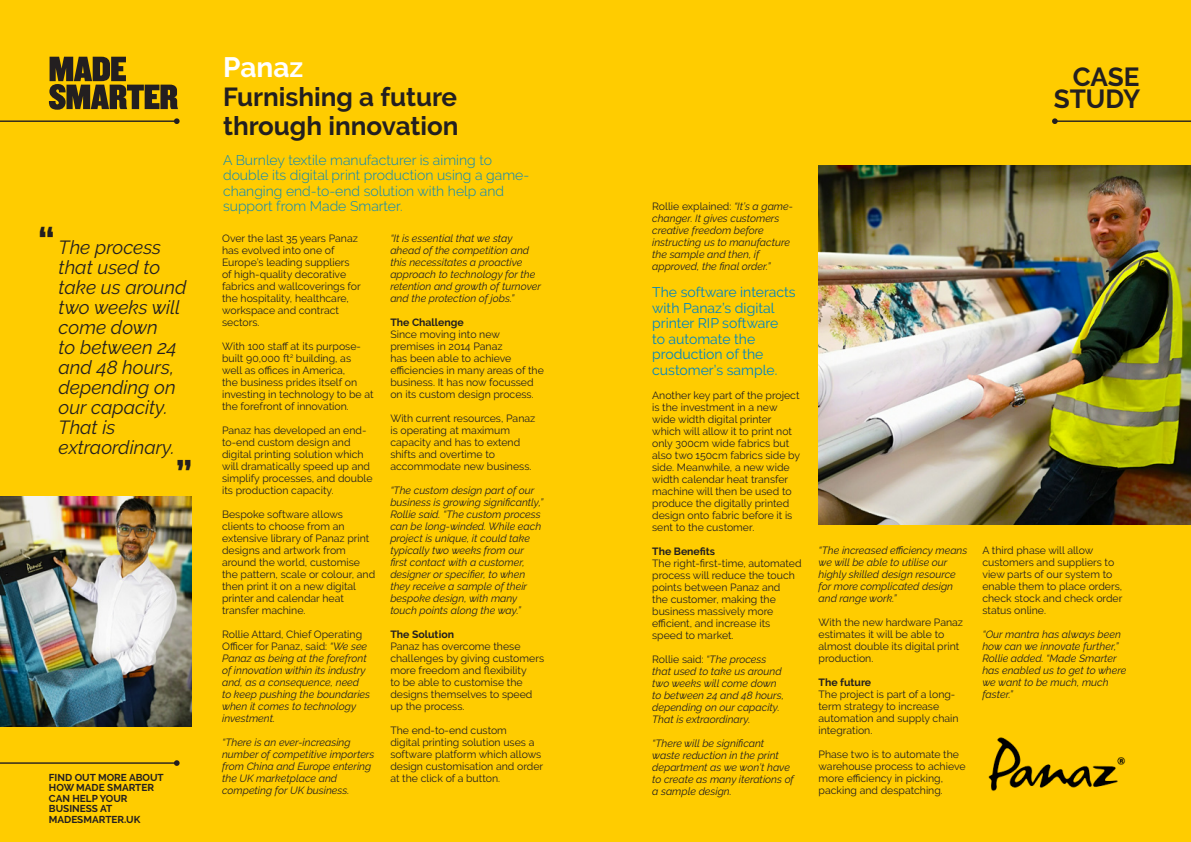
<style>
.page{position:relative;width:1191px;height:842px;background:#fc0}
.page>*{position:absolute;margin:0;border:0;box-sizing:border-box;transform-origin:0 0}
.t1{font:700 40px "Raleway";color:#231f20}
.t2{font:700 28px "Raleway";color:#fff}
.t3{font:700 26.1px/22px "Raleway";letter-spacing:-.005em;color:#231f20;text-align:right}
.t4{font:700 26px/29px "Raleway";color:#231f20}
.t5{font:italic 19px/20px "Raleway";color:#231f20}
.t6{font:300 14px/15.5px "Raleway";color:#0085c2}
.t7{font:14px/15.5px "Raleway";color:#0085c2}
.t8{font:10.5px/12px "Raleway";color:#231f20}
.t9{font:italic 10.5px/12px "Raleway";color:#231f20}
.t10{font:700 10.5px "Raleway";color:#231f20}
.t11{font:700 10px/10.6px "Raleway";color:#231f20}
.s1{font-style:normal}
</style>
<div class="page">
<svg style="left:49px;top:57px;width:129px;height:53px"></svg>
<hr style="left:0;top:120px;width:177px;height:2px;background:#231f20">
<svg style="left:174px;top:118px;width:6px;height:6px"></svg>
<hr style="left:1054px;top:120px;width:137px;height:2px;background:#231f20">
<svg style="left:1052px;top:118px;width:5px;height:6px"></svg>
<hr style="left:0;top:762px;width:177px;height:2px;background:#231f20">
<svg style="left:174px;top:760px;width:6px;height:6px"></svg>
<img style="left:818px;top:166px;width:373px;height:358px">
<img style="left:988px;top:737px;width:138px;height:54px">
<img style="left:0;top:497px;width:191px;height:229px">
<h1 class="t1" style="left:38px;top:219px;width:19px">“</h1>
<h3 class="t5" style="left:59px;top:237px;width:129px">The process that used to take us around two weeks will come down<br>to between 24 and 48 hours, depending on our capacity.<br>That is extraordinary.</h3>
<h1 class="t1" style="left:193px;top:477px;width:19px;rotate:-180deg">“</h1>
<p class="t11" style="left:49px;top:772px;width:116px">FIND OUT MORE ABOUT<br>HOW MADE SMARTER<br>CAN HELP YOUR<br>BUSINESS AT<br>MADESMARTER.UK</p>
<h2 class="t2" style="left:223px;top:51px;width:82px">Panaz</h2>
<h3 class="t4" style="left:223px;top:83px;width:237px">Furnishing a future through innovation</h3>
<h3 class="t6" style="left:223px;top:152px;width:308px">A Burnley textile manufacturer is aiming to double its digital print production using a game&shy;changing end-to-end solution with help and support from Made Smarter.</h3>
<p class="t8" style="left:222px;top:232px;width:140px">Over the last 35 years Panaz has evolved into one of<br>Europe’s leading suppliers of high-quality decorative fabrics and wallcoverings for the hospitality, healthcare, workspace and contract sectors.</p>
<p class="t8" style="left:222px;top:340px;width:153px">With 100 staff at its purpose&shy;built 90,000 ft<sup>2</sup> building, as well as offices in America,<br>the business prides itself on investing in technology to be at the forefront of innovation.</p>
<p class="t8" style="left:222px;top:424px;width:152px">Panaz has developed an end&shy;to-end custom design and digital printing solution which will dramatically speed up and simplify processes, and double its production capacity.</p>
<p class="t8" style="left:222px;top:508px;width:155px">Bespoke software allows clients to choose from an extensive library of Panaz print designs and artwork from around the world, customise the pattern, scale or colour, and then print it on a new digital printer and calendar heat transfer machine.</p>
<p class="t9" style="left:222px;top:628px;width:149px"><span class="s1">Rollie Attard, Chief Operating<br>Officer for Panaz, said:</span> “We see<br>Panaz as being at the forefront of innovation within its industry and, as a consequence, need to keep pushing the boundaries when it comes to technology investment.</p>
<p class="t9" style="left:222px;top:736px;width:154px">“There is an ever-increasing number of competitive importers from China and Europe entering the UK marketplace and competing for UK business.</p>
<p class="t9" style="left:390px;top:232px;width:152px">“It is essential that we stay ahead of the competition and this necessitates a proactive approach to technology for the retention and growth of turnover and the protection of jobs.”</p>
<p class="t10" style="left:390px;top:316px;width:75px">The Challenge</p>
<p class="t8" style="left:390px;top:328px;width:155px">Since moving into new premises in 2014 Panaz<br>has been able to achieve efficiencies in many areas of the business. It has now focussed on its custom design process.</p>
<p class="t8" style="left:390px;top:412px;width:146px">With current resources, Panaz is operating at maximum capacity and has to extend shifts and overtime to accommodate new business.</p>
<p class="t9" style="left:390px;top:484px;width:154px">“The custom design part of our business is growing significantly,”<br>Rollie said. “The custom process can be long-winded. While each project is unique, it could take typically two weeks from our first contact with a customer, designer or specifier, to when they receive a sample of their bespoke design, with many touch points along the way.”</p>
<p class="t10" style="left:390px;top:628px;width:65px">The Solution</p>
<p class="t8" style="left:390px;top:640px;width:155px">Panaz has overcome these challenges by giving customers more freedom and flexibility<br>to be able to customise the designs themselves to speed up the process.</p>
<p class="t8" style="left:390px;top:724px;width:154px">The end-to-end custom<br>digital printing solution uses a software platform which allows design customisation and order at the click of a button.</p>
<h3 class="t3" style="left:1053px;top:66px;width:88px">CASE<br>STUDY</h3>
<p class="t9" style="left:652px;top:200px;width:142px"><span class="s1">Rollie explained:</span> “It’s a game&shy;changer. It gives customers creative freedom before instructing us to manufacture the sample and then, if approved, the final order.”</p>
<h3 class="t7" style="left:652px;top:284px;width:145px">The software interacts with Panaz’s digital printer RIP software<br>to automate the production of the customer’s sample.</h3>
<p class="t8" style="left:652px;top:389px;width:149px">Another key part of the project is the investment in a new wide width digital printer which will allow it to print not only 300cm wide fabrics but also two 150cm fabrics side by side. Meanwhile, a new wide width calendar heat transfer machine will then be used to produce the digitally printed design onto fabric before it is sent to the customer.</p>
<p class="t10" style="left:652px;top:545px;width:64px">The Benefits</p>
<p class="t8" style="left:652px;top:557px;width:151px">The right-first-time, automated process will reduce the touch points between Panaz and<br>the customer, making the business massively more efficient, and increase its speed to market.</p>
<p class="t9" style="left:652px;top:653px;width:133px"><span class="s1">Rollie said:</span> “The process that used to take us around two weeks will come down to between 24 and 48 hours, depending on our capacity.<br>That is extraordinary.</p>
<p class="t9" style="left:652px;top:737px;width:143px">“There will be significant waste reduction in the print department as we won’t have to create as many iterations of a sample design.</p>
<p class="t9" style="left:818px;top:544px;width:150px">“The increased efficiency means we will be able to utilise our highly skilled design resource for more complicated design and range work.”</p>
<p class="t8" style="left:818px;top:616px;width:146px">With the new hardware Panaz estimates it will be able to almost double its digital print production.</p>
<p class="t10" style="left:818px;top:676px;width:54px">The future</p>
<p class="t8" style="left:818px;top:688px;width:141px">The project is part of a long&shy;term strategy to increase automation and supply chain integration.</p>
<p class="t8" style="left:818px;top:748px;width:148px">Phase two is to automate the warehouse process to achieve more efficiency in picking, packing and despatching.</p>
<p class="t8" style="left:982px;top:544px;width:141px">A third phase will allow customers and suppliers to view parts of our system to enable them to place orders, check stock and check order status online.</p>
<p class="t9" style="left:982px;top:628px;width:145px">“Our mantra has always been how can we innovate further,”<br>Rollie added. “Made Smarter has enabled us to get to where we want to be much, much faster.”</p>
</div>
